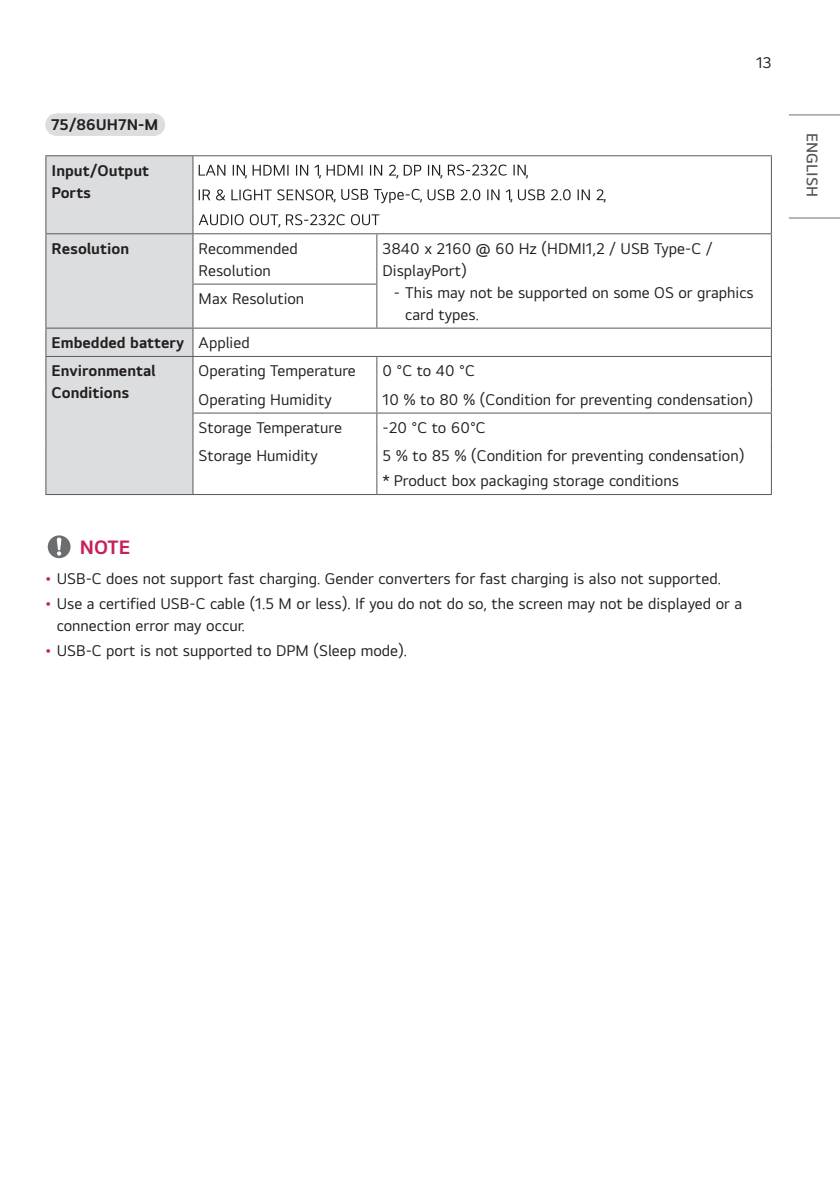
<style>
.page{position:relative;width:840px;height:1191px;background:#fff}
.page>*{position:absolute;margin:0;border:0;box-sizing:border-box;transform-origin:0 0}
.NP_Warning{font:700 20px "LGEI Text";color:#c8205d}
.NP_Body{font:16px/22px "LGEI Text";color:#231f20}
.NP_Body-2{font:700 16px/22px "LGEI Text";color:#231f20}
.NP_Gray_Title{font:700 16px "LGEI Text";color:#231f20}
.t1{font:600 16px "LGEI Text";color:#57585a}
.s1{color:#c8205d}
</style>
<div class="page">
<hr style="left:788px;top:217px;width:51px;height:1px;background:#6c6d70">
<hr style="left:788px;top:114px;width:51px;height:1px;background:#6c6d70">
<div style="left:56px;top:113px;width:97px;height:22px;background:#e8e9ea"></div>
<div style="left:56px;top:114px;width:97px;height:22px;background:#dcdddf"></div>
<svg style="left:152px;top:113px;width:2px;height:23px"></svg>
<div style="left:46px;top:156px;width:146px;height:338px;background:#dcdddf"></div>
<hr style="left:770px;top:156px;width:1px;height:77px;background:#57585a">
<hr style="left:376px;top:234px;width:1px;height:50px;background:#57585a">
<hr style="left:770px;top:234px;width:1px;height:50px;background:#57585a">
<hr style="left:376px;top:285px;width:1px;height:43px;background:#57585a">
<hr style="left:770px;top:284px;width:1px;height:44px;background:#57585a">
<hr style="left:193px;top:356px;width:183px;height:1px;background:#57585a">
<hr style="left:192px;top:412px;width:184px;height:1px;background:#57585a">
<hr style="left:376px;top:412px;width:395px;height:1px;background:#57585a">
<svg style="left:376px;top:357px;width:1px;height:84px"></svg>
<svg style="left:770px;top:329px;width:1px;height:112px"></svg>
<hr style="left:376px;top:441px;width:1px;height:53px;background:#57585a">
<hr style="left:770px;top:441px;width:1px;height:53px;background:#57585a">
<hr style="left:45px;top:155px;width:148px;height:1px;background:#57585a">
<hr style="left:45px;top:156px;width:1px;height:77px;background:#57585a">
<hr style="left:192px;top:156px;width:1px;height:77px;background:#57585a">
<hr style="left:45px;top:233px;width:148px;height:1px;background:#57585a">
<hr style="left:45px;top:234px;width:1px;height:50px;background:#57585a">
<hr style="left:192px;top:234px;width:1px;height:50px;background:#57585a">
<hr style="left:45px;top:284px;width:1px;height:44px;background:#57585a">
<hr style="left:192px;top:285px;width:1px;height:43px;background:#57585a">
<hr style="left:45px;top:328px;width:148px;height:1px;background:#57585a">
<hr style="left:45px;top:356px;width:148px;height:1px;background:#57585a">
<svg style="left:45px;top:329px;width:1px;height:112px"></svg>
<svg style="left:192px;top:329px;width:1px;height:112px"></svg>
<hr style="left:45px;top:441px;width:1px;height:53px;background:#57585a">
<hr style="left:192px;top:441px;width:1px;height:53px;background:#57585a">
<hr style="left:45px;top:494px;width:148px;height:1px;background:#57585a">
<hr style="left:193px;top:494px;width:183px;height:1px;background:#57585a">
<hr style="left:376px;top:494px;width:395px;height:1px;background:#57585a">
<hr style="left:376px;top:356px;width:395px;height:1px;background:#57585a">
<hr style="left:193px;top:155px;width:183px;height:1px;background:#57585a">
<hr style="left:376px;top:155px;width:395px;height:1px;background:#57585a">
<hr style="left:193px;top:233px;width:183px;height:1px;background:#57585a">
<hr style="left:376px;top:233px;width:395px;height:1px;background:#57585a">
<hr style="left:192px;top:284px;width:185px;height:1px;background:#57585a">
<hr style="left:193px;top:328px;width:183px;height:1px;background:#57585a">
<hr style="left:376px;top:328px;width:395px;height:1px;background:#57585a">
<svg style="left:198px;top:165px;width:47px;height:11px"></svg>
<svg style="left:252px;top:165px;width:67px;height:11px"></svg>
<svg style="left:326px;top:165px;width:70px;height:11px"></svg>
<svg style="left:403px;top:165px;width:37px;height:11px"></svg>
<svg style="left:447px;top:164px;width:78px;height:12px"></svg>
<svg style="left:198px;top:189px;width:135px;height:11px"></svg>
<svg style="left:341px;top:189px;width:78px;height:14px"></svg>
<svg style="left:427px;top:189px;width:83px;height:11px"></svg>
<svg style="left:517px;top:189px;width:86px;height:11px"></svg>
<svg style="left:198px;top:214px;width:80px;height:11px"></svg>
<svg style="left:286px;top:214px;width:93px;height:11px"></svg>
<svg style="left:48px;top:535px;width:22px;height:23px"></svg>
<p class="NP_Gray_Title" style="left:51px;top:114px;width:109px">75/86UH7N-M</p>
<p class="NP_Body" style="left:755px;top:51px;width:17px">13</p>
<p class="NP_Body-2" style="left:52px;top:159px;width:99px">Input/Output<br>Ports</p>
<p class="NP_Body" style="left:245px;top:159px;width:5px">,</p>
<p class="NP_Body" style="left:319px;top:159px;width:5px">,</p>
<p class="NP_Body" style="left:396px;top:159px;width:5px">,</p>
<p class="NP_Body" style="left:440px;top:159px;width:5px">,</p>
<p class="NP_Body" style="left:525px;top:159px;width:5px">,</p>
<p class="NP_Body" style="left:333px;top:184px;width:5px">,</p>
<p class="NP_Body" style="left:419px;top:184px;width:5px">,</p>
<p class="NP_Body" style="left:510px;top:184px;width:5px">,</p>
<p class="NP_Body" style="left:603px;top:184px;width:5px">,</p>
<p class="NP_Body" style="left:278px;top:209px;width:5px">,</p>
<p class="NP_Body-2" style="left:52px;top:237px;width:79px">Resolution</p>
<p class="NP_Body" style="left:198px;top:237px;width:101px">Recommended<br>Resolution</p>
<p class="NP_Body" style="left:382px;top:237px;width:331px">3840 x 2160 @ 60 Hz (HDMI1,2 / USB Type-C /<br>DisplayPort)</p>
<p class="NP_Body" style="left:405px;top:281px;width:350px;text-indent:-11px">- This may not be supported on some OS or graphics card types.</p>
<p class="NP_Body" style="left:198px;top:287px;width:107px">Max Resolution</p>
<p class="NP_Body-2" style="left:52px;top:331px;width:134px">Embedded battery</p>
<p class="NP_Body" style="left:198px;top:331px;width:53px">Applied</p>
<p class="NP_Body-2" style="left:52px;top:359px;width:105px">Environmental<br>Conditions</p>
<p class="NP_Body" style="left:198px;top:359px;width:159px">Operating Temperature</p>
<p class="NP_Body" style="left:382px;top:359px;width:94px">0 °C to 40 °C</p>
<p class="NP_Body" style="left:198px;top:388px;width:134px">Operating Humidity</p>
<p class="NP_Body" style="left:382px;top:388px;width:372px">10 % to 80 % (Condition for preventing condensation)</p>
<p class="NP_Body" style="left:198px;top:416px;width:145px">Storage Temperature</p>
<p class="NP_Body" style="left:382px;top:416px;width:105px">-20 °C to 60°C</p>
<p class="NP_Body" style="left:198px;top:444px;width:121px">Storage Humidity</p>
<p class="NP_Body" style="left:382px;top:444px;width:363px">5 % to 85 % (Condition for preventing condensation)</p>
<p class="NP_Body" style="left:382px;top:469px;width:298px">* Product box packaging storage conditions</p>
<p class="NP_Warning" style="left:80px;top:535px;width:52px">NOTE</p>
<p class="NP_Body" style="left:45px;top:568px;width:676px"><span class="s1">•</span> USB-C does not support fast charging. Gender converters for fast charging is also not supported.</p>
<p class="NP_Body" style="left:57px;top:592px;width:686px;text-indent:-11px"><span class="s1">•</span> Use a certified USB-C cable (1.5 M or less). If you do not do so, the screen may not be displayed or a connection error may occur.</p>
<p class="NP_Body" style="left:45px;top:639px;width:363px"><span class="s1">•</span> USB-C port is not supported to DPM (Sleep mode).</p>
<p class="t1" style="left:821px;top:133px;width:65px;rotate:90deg">ENGLISH</p>
</div>
